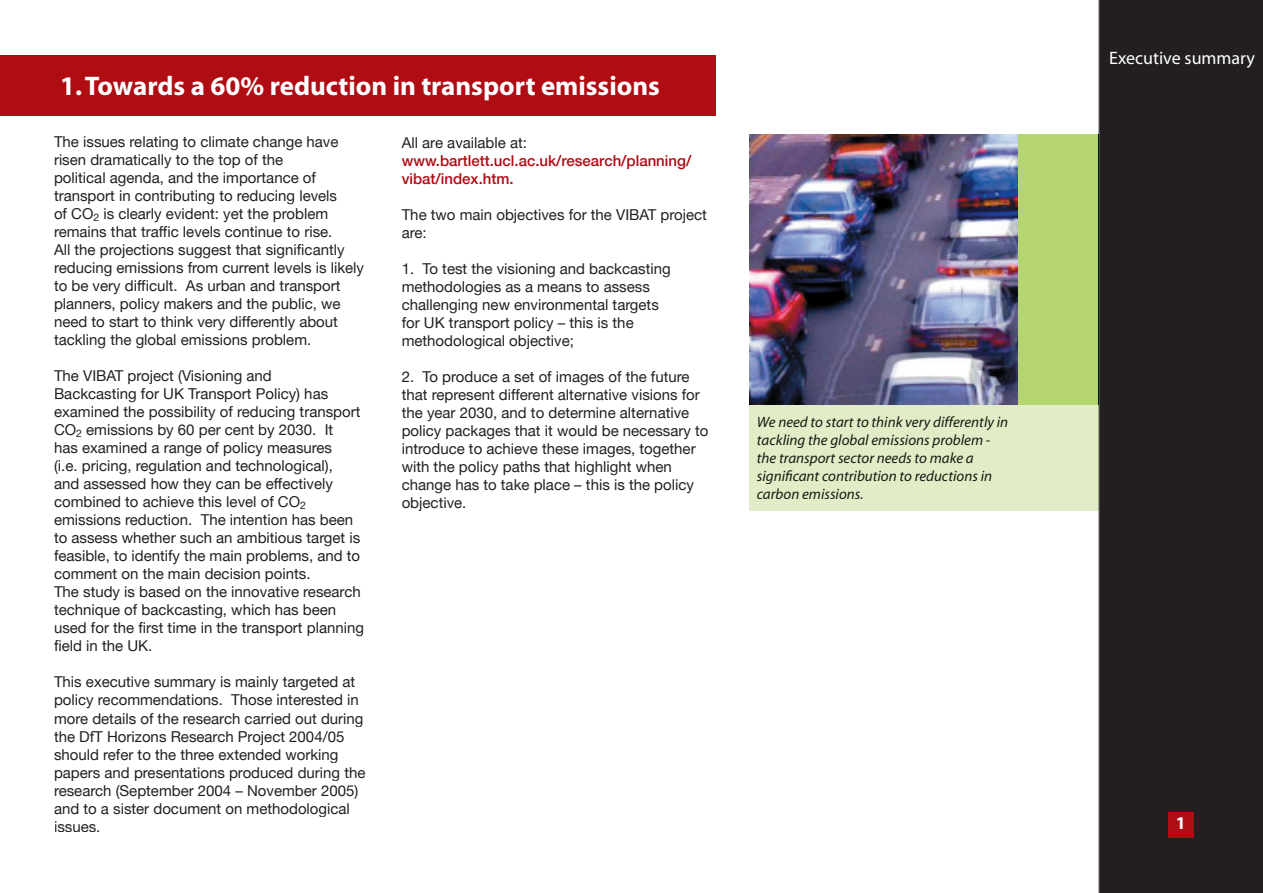
<style>
.page{position:relative;width:1263px;height:893px;background:#fff}
.page>*{position:absolute;margin:0;border:0;box-sizing:border-box;transform-origin:0 0}
.t1{font:700 27px "Myriad";color:#fff}
.t2{font:18px "Myriad";color:#fff}
.t3{font:700 18px "Myriad";color:#fff}
.t4{font:15px/18px "Helvetica Neue";color:#231f20}
.t5{font:italic 15px/18px "Myriad";color:#161b11}
.t6{font:500 15px/18px "Helvetica Neue";color:#af0c14}
</style>
<div class="page">
<div style="left:1105px;top:0;width:158px;height:893px;background:#231f20"></div>
<div style="left:1168px;top:812px;width:26px;height:26px;background:#af0c14"></div>
<div style="left:1016px;top:134px;width:83px;height:271px;background:#b4d56f"></div>
<div style="left:0;top:55px;width:715px;height:61px;background:#af0c14"></div>
<img style="left:749px;top:134px;width:269px;height:271px">
<div style="left:749px;top:405px;width:350px;height:105px;background:#e0edc7"></div>
<svg style="left:1099px;top:0;width:6px;height:893px;background:#292625"></svg>
<h1 class="t1" style="left:60px;top:72px;width:601px">1. Towards a 60% reduction in transport emissions</h1>
<p class="t4" style="left:54px;top:133px;width:312px">The issues relating to climate change have risen dramatically to the top of the<br>political agenda, and the importance of transport in contributing to reducing levels<br>of CO<sub>2</sub> is clearly evident: yet the problem remains that traffic levels continue to rise.<br>All the projections suggest that significantly reducing emissions from current levels is likely to be very difficult. As urban and transport planners, policy makers and the public, we need to start to think very differently about tackling the global emissions problem.</p>
<p class="t4" style="left:54px;top:367px;width:312px">The VIBAT project (Visioning and<br>Backcasting for UK Transport Policy) has examined the possibility of reducing transport CO<sub>2</sub> emissions by 60 per cent by 2030. It<br>has examined a range of policy measures<br>(i.e. pricing, regulation and technological),<br>and assessed how they can be effectively combined to achieve this level of CO<sub>2 </sub>emissions reduction. The intention has been to assess whether such an ambitious target is feasible, to identify the main problems, and to comment on the main decision points.<br>The study is based on the innovative research technique of backcasting, which has been used for the first time in the transport planning field in the UK.</p>
<p class="t4" style="left:402px;top:133px;width:127px">All are available at:</p>
<p class="t6" style="left:402px;top:151px;width:291px">www.bartlett.ucl.ac.uk/research/planning/ vibat/index.htm.</p>
<p class="t4" style="left:402px;top:205px;width:307px">The two main objectives for the VIBAT project are:</p>
<p class="t4" style="left:402px;top:259px;width:270px">1. To test the visioning and backcasting methodologies as a means to assess challenging new environmental targets for UK transport policy – this is the methodological objective;</p>
<p class="t4" style="left:402px;top:367px;width:308px">2. To produce a set of images of the future that represent different alternative visions for the year 2030, and to determine alternative policy packages that it would be necessary to introduce to achieve these images, together with the policy paths that highlight when change has to take place – this is the policy objective.</p>
<p class="t4" style="left:54px;top:673px;width:313px">This executive summary is mainly targeted at policy recommendations. Those interested in more details of the research carried out during the DfT Horizons Research Project 2004/05 should refer to the three extended working papers and presentations produced during the research (September 2004 – November 2005) and to a sister document on methodological issues.</p>
<p class="t5" style="left:757px;top:413px;width:253px">We need to start to think very differently in tackling the global emissions problem - the transport sector needs to make a significant contribution to reductions in carbon emissions.</p>
<p class="t2" style="left:1109px;top:49px;width:147px">Executive summary</p>
<p class="t3" style="left:1176px;top:814px;width:11px">1</p>
</div>
